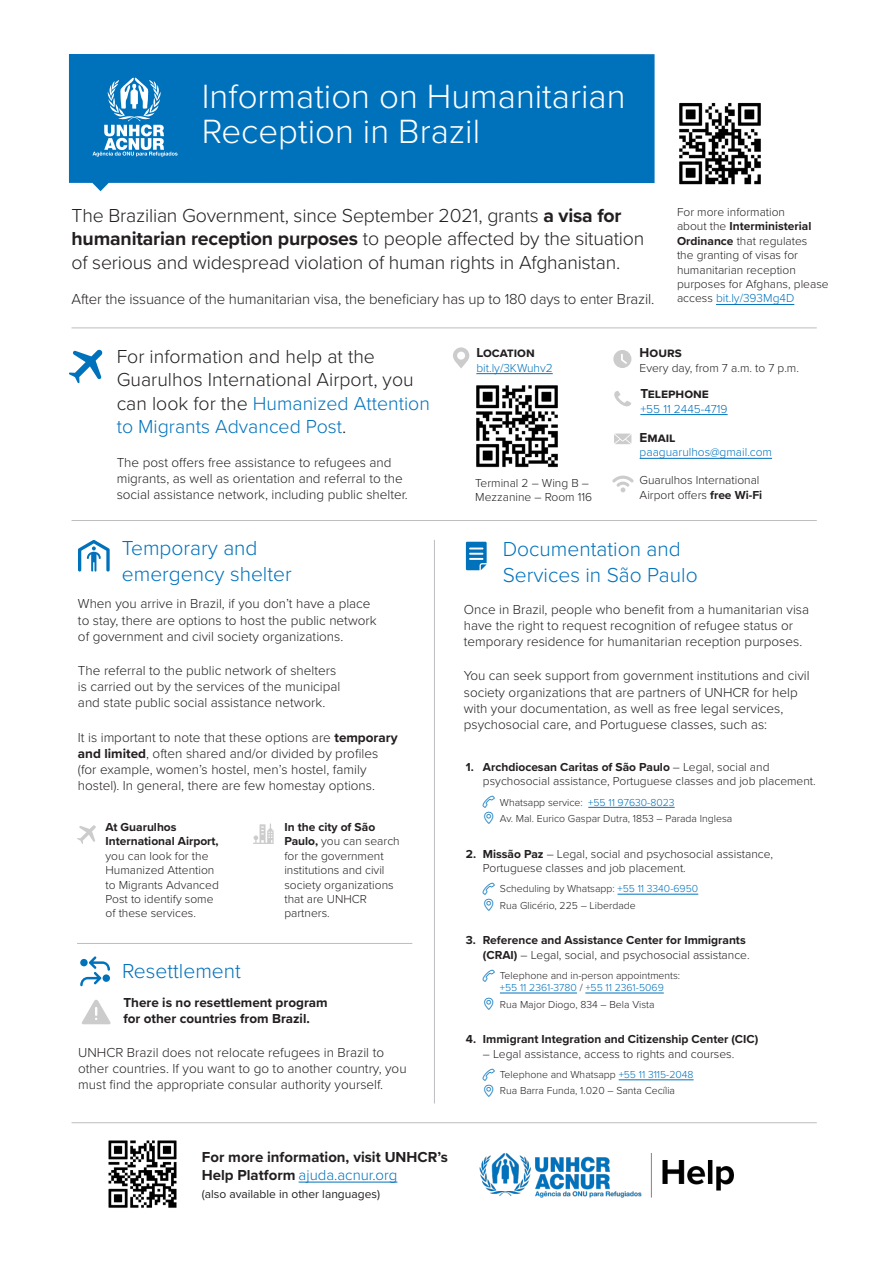
<style>
.page{position:relative;width:893px;height:1263px;background:#fff}
.page>*{position:absolute;margin:0;border:0;box-sizing:border-box;transform-origin:0 0}
.t1{font:300 34.8px/34.8px "Proxima Nova";color:#fff}
.t2{font:300 21px/25.2px "Proxima Nova";color:#0072bc}
.Estilo_de_parágrafo{font:300 19.5px/23.4px "Proxima Nova";letter-spacing:-.01em;color:#231f20}
.Estilo_de_parágrafo-2{font:300 15px "Proxima Nova";letter-spacing:-.01em;color:#231f20}
.t3{font:700 15px/18px "Proxima Nova";color:#231f20}
.t4{font:300 13.5px/16.2px "Proxima Nova";color:#231f20}
.Estilo_de_parágrafo-3{font:700 13.5px/16.2px "Proxima Nova";color:#231f20}
.Estilo_de_parágrafo-4{font:300 12px/14.4px "Proxima Nova";color:#231f20}
.t5{font:700 12px/14.4px "Proxima Nova";color:#231f20}
.t6{font:300 12px "Proxima Nova";color:#0072bc}
.t7{font:12px "Proxima Nova";color:#231f20}
.t8{font:300 10.5px/12px "Proxima Nova";color:#231f20}
.s1{font-weight:700}
.s2{color:#0072bc}
.s3{font-weight:300}
.s4{font-weight:300;color:#0072bc}
</style>
<div class="page">
<svg style="left:69px;top:54px;width:586px;height:137px;background:#107ac0"></svg>
<hr style="left:716px;top:304px;width:78px;height:1px;background:#0072bc">
<img style="left:679px;top:103px;width:82px;height:82px">
<img style="left:476px;top:385px;width:82px;height:83px">
<svg style="left:78px;top:540px;width:32px;height:31px"></svg>
<hr style="left:299px;top:1182px;width:98px;height:1px;background:#0072bc">
<svg style="left:69px;top:349px;width:34px;height:34px"></svg>
<svg style="left:77px;top:825px;width:19px;height:19px"></svg>
<hr style="left:72px;top:327px;width:745px;height:1px;background:#bcbdc0">
<hr style="left:72px;top:520px;width:745px;height:1px;background:#bcbdc0">
<hr style="left:72px;top:1122px;width:745px;height:1px;background:#bcbdc0">
<hr style="left:77px;top:943px;width:335px;height:1px;background:#bcbdc0">
<hr style="left:434px;top:540px;width:1px;height:563px;background:#bcbdc0">
<svg style="left:453px;top:347px;width:16px;height:21px"></svg>
<hr style="left:476px;top:373px;width:77px;height:1px;background:#0072bc">
<hr style="left:640px;top:414px;width:88px;height:1px;background:#0072bc">
<hr style="left:640px;top:458px;width:132px;height:1px;background:#0072bc">
<svg style="left:80px;top:956px;width:30px;height:30px"></svg>
<svg style="left:466px;top:542px;width:21px;height:28px"></svg>
<svg style="left:614px;top:434px;width:17px;height:10px"></svg>
<svg style="left:614px;top:391px;width:17px;height:15px"></svg>
<svg style="left:613px;top:350px;width:18px;height:18px"></svg>
<svg style="left:82px;top:999px;width:29px;height:25px"></svg>
<img style="left:479px;top:1153px;width:255px;height:45px">
<svg style="left:253px;top:823px;width:21px;height:21px"></svg>
<hr style="left:588px;top:807px;width:87px;height:1px;background:#0072bc">
<hr style="left:617px;top:894px;width:81px;height:1px;background:#0072bc">
<hr style="left:500px;top:993px;width:77px;height:1px;background:#0072bc">
<hr style="left:585px;top:993px;width:79px;height:1px;background:#0072bc">
<hr style="left:619px;top:1079px;width:75px;height:1px;background:#0072bc">
<img style="left:108px;top:1140px;width:69px;height:68px">
<svg style="left:92px;top:78px;width:86px;height:79px"></svg>
<svg style="left:612px;top:476px;width:22px;height:16px"></svg>
<p class="t1" style="left:202px;top:77px;width:425px">Information on Humanitarian<br>Reception in Brazil</p>
<p class="Estilo_de_parágrafo" style="left:72px;top:203px;width:574px">The Brazilian Government, since September 2021, grants <span class="s1">a visa for humanitarian reception purposes</span> to people affected by the situation of serious and widespread violation of human rights in Afghanistan.</p>
<p class="Estilo_de_parágrafo-2" style="left:72px;top:288px;width:584px">After the issuance of the humanitarian visa, the beneficiary has up to 180 days to enter Brazil.</p>
<p class="Estilo_de_parágrafo-4" style="left:677px;top:204px;width:153px">For more information<br>about the <span class="s1">Interministerial<br>Ordinance</span> that regulates<br>the granting of visas for humanitarian reception purposes for Afghans, please access <span class="s2">bit.ly/393Mg4D</span></p>
<p class="Estilo_de_parágrafo" style="left:117px;top:344px;width:315px">For information and help at the Guarulhos International Airport, you can look for the <span class="s2">Humanized Attention to Migrants Advanced Post</span>.</p>
<p class="t4" style="left:117px;top:453px;width:293px">The post offers free assistance to refugees and migrants, as well as orientation and referral to the social assistance network, including public shelter.</p>
<p class="Estilo_de_parágrafo-3" style="left:476px;top:344px;width:60px">Location</p>
<p class="t6" style="left:476px;top:359px;width:78px">bit.ly/3KWuhv2</p>
<p class="Estilo_de_parágrafo-4" style="left:475px;top:475px;width:118px">Terminal 2 – Wing B –<br>Mezzanine – Room 116</p>
<p class="Estilo_de_parágrafo-3" style="left:640px;top:344px;width:44px">Hours</p>
<p class="Estilo_de_parágrafo-4" style="left:640px;top:360px;width:161px">Every day, from 7 a.m. to 7 p.m.</p>
<p class="Estilo_de_parágrafo-3" style="left:640px;top:385px;width:70px">Telephone</p>
<p class="t6" style="left:640px;top:400px;width:89px">+55 11 2445-4719</p>
<p class="Estilo_de_parágrafo-3" style="left:640px;top:429px;width:37px">Email</p>
<p class="t6" style="left:640px;top:443px;width:134px">paaguarulhos@gmail.com</p>
<p class="Estilo_de_parágrafo-4" style="left:640px;top:473px;width:124px">Guarulhos International<br>Airport offers <span class="s1">free Wi-Fi</span></p>
<p class="t2" style="left:122px;top:535px;width:171px">Temporary and emergency shelter</p>
<p class="t2" style="left:503px;top:536px;width:196px">Documentation and<br>Services in São Paulo</p>
<p class="t4" style="left:78px;top:595px;width:300px">When you arrive in Brazil, if you don’t have a place to stay, there are options to host the public network of government and civil society organizations.</p>
<p class="t4" style="left:78px;top:662px;width:264px">The referral to the public network of shelters is carried out by the services of the municipal and state public social assistance network.</p>
<p class="t4" style="left:78px;top:728px;width:321px">It is important to note that these options are <span class="s1">temporary and limited</span>, often shared and/or divided by profiles (for example, women’s hostel, men’s hostel, family hostel). In general, there are few homestay options.</p>
<p class="Estilo_de_parágrafo-4" style="left:106px;top:819px;width:115px"><span class="s1">At Guarulhos<br>International Airport, </span>you can look for the<br>Humanized Attention to Migrants Advanced<br>Post to identify some of these services.</p>
<p class="Estilo_de_parágrafo-4" style="left:284px;top:819px;width:117px"><span class="s1">In the city of São<br>Paulo,</span> you can search for the government institutions and civil society organizations that are UNHCR partners.</p>
<p class="t2" style="left:122px;top:957px;width:120px">Resettlement</p>
<p class="Estilo_de_parágrafo-3" style="left:123px;top:994px;width:206px">There is no resettlement program for other countries from Brazil.</p>
<p class="t4" style="left:78px;top:1044px;width:330px">UNHCR Brazil does not relocate refugees in Brazil to other countries. If you want to go to another country, you must find the appropriate consular authority yourself.</p>
<p class="t4" style="left:464px;top:600px;width:347px">Once in Brazil, people who benefit from a humanitarian visa have the right to request recognition of refugee status or temporary residence for humanitarian reception purposes.</p>
<p class="t4" style="left:464px;top:667px;width:347px">You can seek support from government institutions and civil society organizations that are partners of UNHCR for help with your documentation, as well as free legal services, psychosocial care, and Portuguese classes, such as:</p>
<p class="Estilo_de_parágrafo-4" style="left:483px;top:759px;width:334px;text-indent:-17px"><span class="s1">1. Archdiocesan Caritas of São Paulo</span> – Legal, social and psychosocial assistance, Portuguese classes and job placement.</p>
<p class="t8" style="left:500px;top:795px;width:176px">Whatsapp service: <span class="s2">+55 11 97630-8023</span></p>
<p class="t8" style="left:500px;top:812px;width:234px">Av. Mal. Eurico Gaspar Dutra, 1853 – Parada Inglesa</p>
<p class="Estilo_de_parágrafo-4" style="left:483px;top:846px;width:292px;text-indent:-17px"><span class="s1">2. Missão Paz</span> – Legal, social and psychosocial assistance,<br>Portuguese classes and job placement.</p>
<p class="t8" style="left:500px;top:882px;width:200px">Scheduling by Whatsapp: <span class="s2">+55 11 3340-6950</span></p>
<p class="t8" style="left:500px;top:899px;width:137px">Rua Glicério, 225 – Liberdade</p>
<p class="t5" style="left:483px;top:933px;width:268px;text-indent:-17px">3. Reference and Assistance Center for Immigrants (CRAI) <span class="s3">– Legal, social, and psychosocial assistance.</span></p>
<p class="t8" style="left:500px;top:969px;width:182px">Telephone and in-person appointments: <span class="s2">+55 11 2361-3780</span> / <span class="s2">+55 11 2361-5069</span></p>
<p class="t8" style="left:500px;top:997px;width:156px">Rua Major Diogo, 834 – Bela Vista</p>
<p class="t5" style="left:466px;top:1032px;width:294px">4. Immigrant Integration and Citizenship Center (CIC)</p>
<p class="Estilo_de_parágrafo-4" style="left:483px;top:1046px;width:253px">– Legal assistance, access to rights and courses.</p>
<p class="t8" style="left:500px;top:1068px;width:195px">Telephone and Whatsapp <span class="s2">+55 11 3115-2048</span></p>
<p class="t8" style="left:500px;top:1084px;width:177px">Rua Barra Funda, 1.020 – Santa Cecília</p>
<p class="t3" style="left:202px;top:1147px;width:248px">For more information, visit UNHCR’s<br>Help Platform <span class="s4">ajuda.acnur.org</span></p>
<p class="t7" style="left:202px;top:1185px;width:180px">(also available in other languages)</p>
</div>
